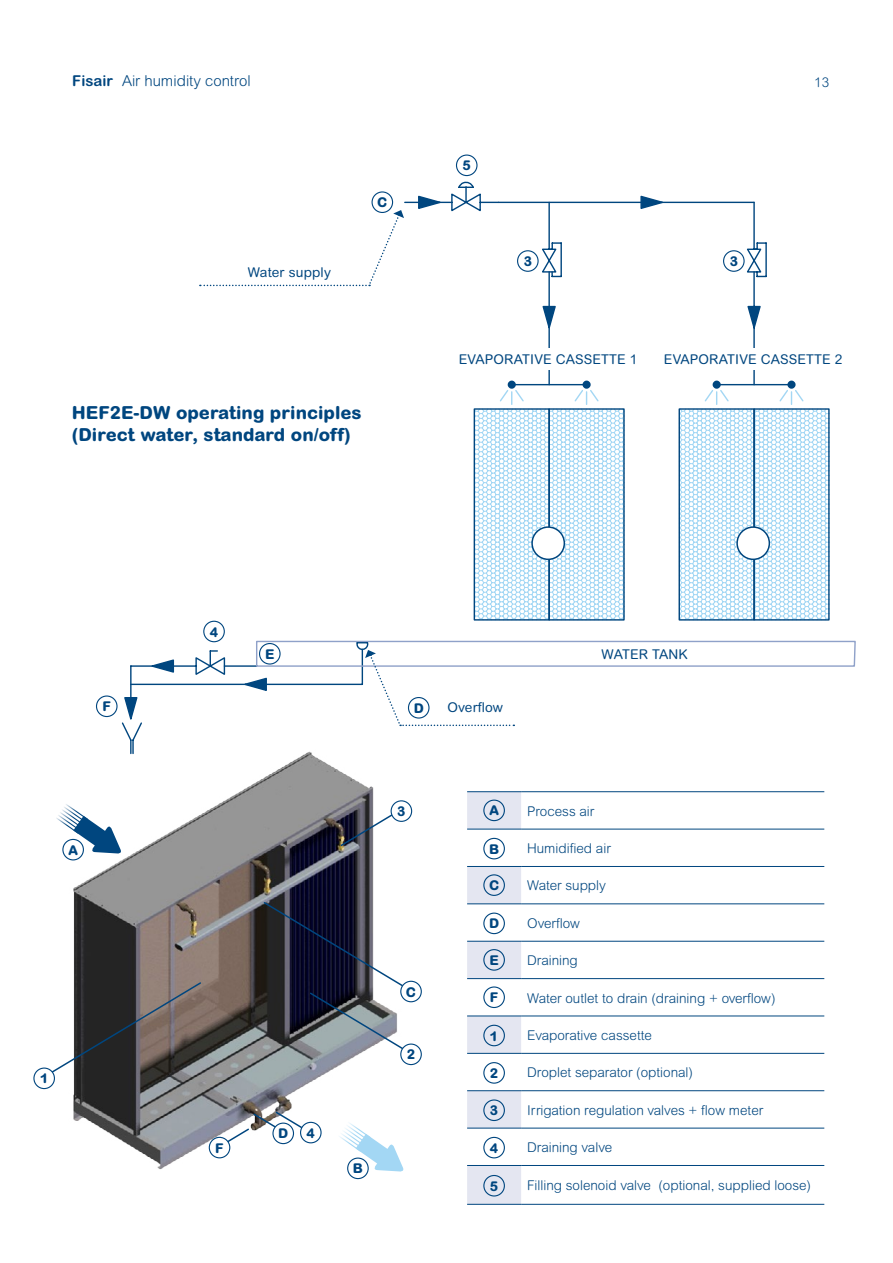
<style>
.page{position:relative;width:893px;height:1263px;background:#fff}
.page>*{position:absolute;margin:0;border:0;box-sizing:border-box;transform-origin:0 0}
.t1{font:800 18px/21.6px "Arial Rounded MT";color:#00467f}
.t2{font:300 15px "Arial Rounded MT";color:#00467f}
.t3{font:300 13.5px "Arial Rounded MT";color:#00467f}
.t4{font:13.5px "Arial Rounded MT";letter-spacing:.01em;color:#00467f}
.t5{font:800 13.5px "Arial Rounded MT";color:#00467f}
.s1{font-weight:700}
</style>
<div class="page">
<img style="left:45px;top:755px;width:371px;height:425px">
<svg style="left:221px;top:1110px;width:97px;height:37px"></svg>
<svg style="left:262px;top:901px;width:156px;height:158px"></svg>
<div style="left:301px;top:1122px;width:20px;height:21px;background:#fff;border-radius:50%"></div>
<div style="left:300px;top:1122px;width:22px;height:21px;border:1px solid #00467f;border-radius:50%"></div>
<div style="left:273px;top:1123px;width:20px;height:20px;background:#fff;border-radius:50%"></div>
<div style="left:272px;top:1122px;width:22px;height:22px;border:1px solid #00467f;border-radius:50%"></div>
<div style="left:209px;top:1137px;width:21px;height:21px;background:#fff;border-radius:50%"></div>
<div style="left:209px;top:1137px;width:21px;height:21px;border:1px solid #00467f;border-radius:50%"></div>
<div style="left:401px;top:1044px;width:20px;height:20px;background:#fff;border-radius:50%"></div>
<div style="left:400px;top:1043px;width:22px;height:22px;border:1px solid #00467f;border-radius:50%"></div>
<div style="left:401px;top:981px;width:20px;height:21px;background:#fff;border-radius:50%"></div>
<div style="left:400px;top:981px;width:22px;height:21px;border:1px solid #00467f;border-radius:50%"></div>
<div style="left:787px;top:381px;width:9px;height:8px;border:4px solid #00467f;border-radius:50%"></div>
<svg style="left:748px;top:307px;width:12px;height:21px"></svg>
<svg style="left:417px;top:181px;width:350px;height:97px"></svg>
<svg style="left:678px;top:383px;width:152px;height:238px"></svg>
<svg style="left:548px;top:383px;width:77px;height:238px"></svg>
<svg style="left:473px;top:408px;width:78px;height:213px"></svg>
<svg style="left:121px;top:640px;width:735px;height:115px"></svg>
<svg style="left:200px;top:210px;width:204px;height:76px"></svg>
<div style="left:532px;top:527px;width:32px;height:32px;background:#fff;border-radius:50%"></div>
<div style="left:531px;top:526px;width:34px;height:34px;border:2px solid #00467f;border-radius:50%"></div>
<div style="left:737px;top:527px;width:32px;height:32px;background:#fff;border-radius:50%"></div>
<div style="left:736px;top:526px;width:34px;height:34px;border:2px solid #00467f;border-radius:50%"></div>
<div style="left:563px;top:643px;width:163px;height:22px;background:#fff"></div>
<div style="left:372px;top:192px;width:21px;height:20px;background:#fff;border-radius:50%"></div>
<div style="left:371px;top:191px;width:22px;height:22px;border:1px solid #00467f;border-radius:50%"></div>
<div style="left:96px;top:695px;width:22px;height:22px;border:1px solid #00467f;border-radius:50%"></div>
<div style="left:518px;top:251px;width:20px;height:20px;background:#fff;border-radius:50%"></div>
<div style="left:517px;top:250px;width:22px;height:22px;border:1px solid #00467f;border-radius:50%"></div>
<div style="left:456px;top:155px;width:22px;height:21px;border:1px solid #00467f;border-radius:50%"></div>
<div style="left:203px;top:621px;width:22px;height:21px;border:1px solid #00467f;border-radius:50%"></div>
<div style="left:260px;top:643px;width:20px;height:21px;background:#fff;border-radius:50%"></div>
<div style="left:259px;top:643px;width:22px;height:22px;border:1px solid #00467f;border-radius:50%"></div>
<div style="left:408px;top:697px;width:21px;height:21px;background:#fff;border-radius:50%"></div>
<div style="left:408px;top:697px;width:22px;height:22px;border:1px solid #00467f;border-radius:50%"></div>
<div style="left:724px;top:251px;width:20px;height:20px;background:#fff;border-radius:50%"></div>
<div style="left:723px;top:250px;width:22px;height:22px;border:1px solid #00467f;border-radius:50%"></div>
<svg style="left:467px;top:792px;width:54px;height:412px"></svg>
<hr style="left:521px;top:791px;width:303px;height:1px;background:#00467f">
<hr style="left:521px;top:829px;width:303px;height:1px;background:#00467f">
<hr style="left:521px;top:866px;width:303px;height:1px;background:#00467f">
<hr style="left:521px;top:903px;width:303px;height:1px;background:#00467f">
<hr style="left:521px;top:941px;width:303px;height:1px;background:#00467f">
<hr style="left:521px;top:978px;width:303px;height:1px;background:#00467f">
<hr style="left:521px;top:1015px;width:303px;height:1px;background:#00467f">
<hr style="left:521px;top:1053px;width:303px;height:1px;background:#00467f">
<hr style="left:521px;top:1090px;width:303px;height:1px;background:#00467f">
<hr style="left:521px;top:1128px;width:303px;height:1px;background:#00467f">
<hr style="left:521px;top:1165px;width:303px;height:1px;background:#00467f">
<hr style="left:521px;top:1204px;width:303px;height:1px;background:#00467f">
<hr style="left:467px;top:1128px;width:54px;height:1px;background:#00467f">
<hr style="left:467px;top:1165px;width:54px;height:1px;background:#00467f">
<hr style="left:467px;top:1204px;width:54px;height:1px;background:#00467f">
<hr style="left:467px;top:1053px;width:54px;height:1px;background:#00467f">
<hr style="left:467px;top:1090px;width:54px;height:1px;background:#00467f">
<hr style="left:467px;top:829px;width:54px;height:1px;background:#00467f">
<hr style="left:467px;top:903px;width:54px;height:1px;background:#00467f">
<hr style="left:467px;top:978px;width:54px;height:1px;background:#00467f">
<hr style="left:467px;top:1015px;width:54px;height:1px;background:#00467f">
<hr style="left:467px;top:791px;width:54px;height:1px;background:#00467f">
<hr style="left:467px;top:866px;width:54px;height:1px;background:#00467f">
<hr style="left:467px;top:941px;width:54px;height:1px;background:#00467f">
<div style="left:483px;top:799px;width:22px;height:22px;border:1px solid #00467f;border-radius:50%"></div>
<div style="left:483px;top:838px;width:22px;height:21px;border:1px solid #00467f;border-radius:50%"></div>
<div style="left:483px;top:874px;width:22px;height:22px;border:1px solid #00467f;border-radius:50%"></div>
<div style="left:483px;top:912px;width:22px;height:22px;border:1px solid #00467f;border-radius:50%"></div>
<div style="left:483px;top:949px;width:22px;height:22px;border:1px solid #00467f;border-radius:50%"></div>
<div style="left:483px;top:986px;width:22px;height:22px;border:1px solid #00467f;border-radius:50%"></div>
<div style="left:483px;top:1025px;width:22px;height:21px;border:1px solid #00467f;border-radius:50%"></div>
<div style="left:483px;top:1062px;width:22px;height:22px;border:1px solid #00467f;border-radius:50%"></div>
<div style="left:483px;top:1099px;width:22px;height:22px;border:1px solid #00467f;border-radius:50%"></div>
<div style="left:483px;top:1137px;width:22px;height:21px;border:1px solid #00467f;border-radius:50%"></div>
<div style="left:483px;top:1175px;width:22px;height:21px;border:1px solid #00467f;border-radius:50%"></div>
<svg style="left:339px;top:808px;width:64px;height:39px"></svg>
<div style="left:391px;top:801px;width:21px;height:20px;background:#fff;border-radius:50%"></div>
<div style="left:391px;top:800px;width:21px;height:22px;border:1px solid #00467f;border-radius:50%"></div>
<div style="left:63px;top:839px;width:20px;height:21px;background:#fff;border-radius:50%"></div>
<div style="left:62px;top:839px;width:22px;height:21px;border:1px solid #00467f;border-radius:50%"></div>
<svg style="left:54px;top:802px;width:68px;height:52px"></svg>
<svg style="left:336px;top:1120px;width:69px;height:52px"></svg>
<div style="left:348px;top:1158px;width:20px;height:20px;background:#fff;border-radius:50%"></div>
<div style="left:347px;top:1157px;width:22px;height:22px;border:1px solid #00467f;border-radius:50%"></div>
<svg style="left:45px;top:981px;width:157px;height:99px"></svg>
<div style="left:34px;top:1068px;width:20px;height:20px;background:#fff;border-radius:50%"></div>
<div style="left:33px;top:1067px;width:22px;height:22px;border:1px solid #00467f;border-radius:50%"></div>
<p class="t2" style="left:72px;top:73px;width:180px"><span class="s1">Fisair</span> Air humidity control</p>
<p class="t3" style="left:814px;top:74px;width:16px">13</p>
<p class="t4" style="left:248px;top:264px;width:85px">Water supply</p>
<p class="t5" style="left:377px;top:194px;width:12px">C</p>
<h1 class="t1" style="left:72px;top:402px;width:291px">HEF2E-DW operating principles (Direct water, standard on/off)</h1>
<p class="t5" style="left:463px;top:157px;width:10px">5</p>
<p class="t5" style="left:524px;top:253px;width:10px">3</p>
<p class="t5" style="left:730px;top:253px;width:10px">3</p>
<p class="t4" style="left:459px;top:351px;width:180px">EVAPORATIVE CASSETTE 1</p>
<p class="t4" style="left:664px;top:351px;width:180px">EVAPORATIVE CASSETTE 2</p>
<p class="t5" style="left:102px;top:698px;width:10px">F</p>
<p class="t5" style="left:68px;top:842px;width:12px">A</p>
<p class="t5" style="left:40px;top:1070px;width:10px">1</p>
<p class="t5" style="left:210px;top:624px;width:10px">4</p>
<p class="t5" style="left:215px;top:1140px;width:10px">F</p>
<p class="t5" style="left:265px;top:646px;width:11px">E</p>
<p class="t5" style="left:278px;top:1125px;width:12px">D</p>
<p class="t5" style="left:307px;top:1125px;width:10px">4</p>
<p class="t5" style="left:414px;top:700px;width:12px">D</p>
<p class="t4" style="left:448px;top:699px;width:57px">Overflow</p>
<p class="t4" style="left:601px;top:647px;width:88px">WATER TANK</p>
<p class="t5" style="left:397px;top:803px;width:10px">3</p>
<p class="t5" style="left:353px;top:1160px;width:12px">B</p>
<p class="t5" style="left:406px;top:984px;width:12px">C</p>
<p class="t5" style="left:407px;top:1046px;width:10px">2</p>
<p class="t5" style="left:489px;top:802px;width:12px">A</p>
<p class="t3" style="left:527px;top:803px;width:69px">Process air</p>
<p class="t5" style="left:489px;top:841px;width:12px">B</p>
<p class="t3" style="left:527px;top:840px;width:85px">Humidified air</p>
<p class="t5" style="left:489px;top:877px;width:12px">C</p>
<p class="t3" style="left:527px;top:878px;width:80px">Water supply</p>
<p class="t5" style="left:489px;top:915px;width:12px">D</p>
<p class="t3" style="left:527px;top:915px;width:54px">Overflow</p>
<p class="t5" style="left:489px;top:952px;width:11px">E</p>
<p class="t3" style="left:527px;top:953px;width:52px">Draining</p>
<p class="t5" style="left:490px;top:989px;width:10px">F</p>
<p class="t3" style="left:527px;top:990px;width:250px">Water outlet to drain (draining + overflow)</p>
<p class="t5" style="left:490px;top:1027px;width:10px">1</p>
<p class="t3" style="left:527px;top:1027px;width:126px">Evaporative cassette</p>
<p class="t5" style="left:490px;top:1065px;width:10px">2</p>
<p class="t3" style="left:527px;top:1065px;width:167px">Droplet separator (optional)</p>
<p class="t5" style="left:490px;top:1102px;width:10px">3</p>
<p class="t3" style="left:527px;top:1102px;width:238px">Irrigation regulation valves + flow meter</p>
<p class="t5" style="left:490px;top:1140px;width:10px">4</p>
<p class="t3" style="left:527px;top:1139px;width:87px">Draining valve</p>
<p class="t5" style="left:490px;top:1178px;width:10px">5</p>
<p class="t3" style="left:527px;top:1178px;width:285px">Filling solenoid valve (optional, supplied loose)</p>
</div>
